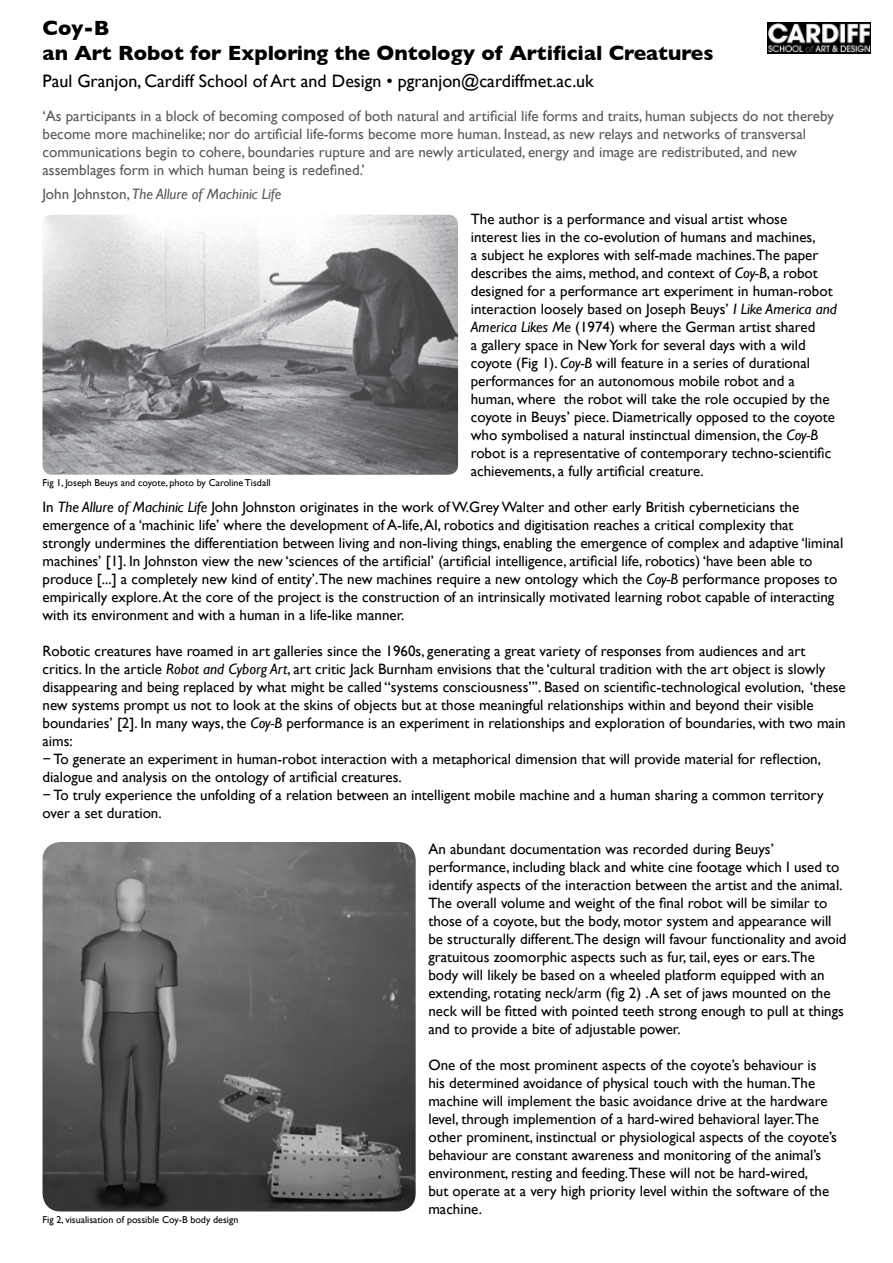
<style>
.page{position:relative;width:893px;height:1263px;background:#fff}
.page>*{position:absolute;margin:0;border:0;box-sizing:border-box;transform-origin:0 0}
.t1{font:700 21px/25.7px "Gill Sans";color:#000}
.t2{font:18px "Gill Sans";color:#000}
.t3{font:15px/18px "Gill Sans";color:#000}
.t4{font:15px/18px "Gill Sans";color:#58595b}
.t5{font:italic 15px "Gill Sans";color:#58595b}
.t6{font:10.05px "Gill Sans";color:#000}
.s1{font-style:normal}
.s2{font-style:italic}
</style>
<div class="page">
<img style="left:43px;top:215px;width:415px;height:260px">
<img style="left:43px;top:842px;width:373px;height:369px">
<div style="left:767px;top:22px;width:104px;height:32px;background:#000"></div>
<img style="left:768px;top:23px;width:103px;height:30px">
<h1 class="t1" style="left:43px;top:15px;width:673px">Coy-B<br>an Art Robot for Exploring the Ontology of Artificial Creatures</h1>
<p class="t2" style="left:43px;top:71px;width:553px">Paul Granjon, Cardiff School of Art and Design • pgranjon@cardiffmet.ac.uk</p>
<p class="t4" style="left:43px;top:107px;width:793px">‘As participants in a block of becoming composed of both natural and artificial life forms and traits, human subjects do not thereby become more machinelike; nor do artificial life-forms become more human. Instead, as new relays and networks of transversal communications begin to cohere, boundaries rupture and are newly articulated, energy and image are redistributed, and new assemblages form in which human being is redefined.’</p>
<p class="t5" style="left:43px;top:186px;width:240px"><span class="s1">John Johnston,</span> The Allure of Machinic Life</p>
<p class="t3" style="left:471px;top:210px;width:368px">The author is a performance and visual artist whose interest lies in the co-evolution of humans and machines,<br>a subject he explores with self-made machines.The paper describes the aims, method, and context of <span class="s2">Coy-B</span>, a robot designed for a performance art experiment in human-robot interaction loosely based on Joseph Beuys’ <span class="s2">I Like America and America Likes Me</span> (1974) where the German artist shared<br>a gallery space in New York for several days with a wild coyote (Fig 1). <span class="s2">Coy-B</span> will feature in a series of durational performances for an autonomous mobile robot and a human, where the robot will take the role occupied by the coyote in Beuys’ piece. Diametrically opposed to the coyote who symbolised a natural instinctual dimension, the <span class="s2">Coy-B </span>robot is a representative of contemporary techno-scientific achievements, a fully artificial creature.</p>
<p class="t3" style="left:43px;top:498px;width:802px">In <span class="s2">The Allure of Machinic Life</span> John Johnston originates in the work of W.Grey Walter and other early British cyberneticians the emergence of a ‘machinic life’ where the development of A-life, AI, robotics and digitisation reaches a critical complexity that strongly undermines the differentiation between living and non-living things, enabling the emergence of complex and adaptive ‘liminal machines’ [1]. In Johnston view the new ‘sciences of the artificial’ (artificial intelligence, artificial life, robotics) ‘have been able to produce [...] a completely new kind of entity’.The new machines require a new ontology which the <span class="s2">Coy-B</span> performance proposes to empirically explore. At the core of the project is the construction of an intrinsically motivated learning robot capable of interacting with its environment and with a human in a life-like manner.</p>
<p class="t3" style="left:43px;top:642px;width:805px">Robotic creatures have roamed in art galleries since the 1960s, generating a great variety of responses from audiences and art critics. In the article <span class="s2">Robot and Cyborg Art</span>, art critic Jack Burnham envisions that the ‘cultural tradition with the art object is slowly disappearing and being replaced by what might be called “systems consciousness”’. Based on scientific-technological evolution, ‘these new systems prompt us not to look at the skins of objects but at those meaningful relationships within and beyond their visible boundaries’ [2]. In many ways, the <span class="s2">Coy-B</span> performance is an experiment in relationships and exploration of boundaries, with two main aims:<br>− To generate an experiment in human-robot interaction with a metaphorical dimension that will provide material for reflection, dialogue and analysis on the ontology of artificial creatures.<br>− To truly experience the unfolding of a relation between an intelligent mobile machine and a human sharing a common territory over a set duration.</p>
<p class="t3" style="left:428px;top:840px;width:420px">An abundant documentation was recorded during Beuys’ performance, including black and white cine footage which I used to identify aspects of the interaction between the artist and the animal.<br>The overall volume and weight of the final robot will be similar to those of a coyote, but the body, motor system and appearance will be structurally different.The design will favour functionality and avoid gratuitous zoomorphic aspects such as fur, tail, eyes or ears.The body will likely be based on a wheeled platform equipped with an extending, rotating neck/arm (fig 2) . A set of jaws mounted on the neck will be fitted with pointed teeth strong enough to pull at things and to provide a bite of adjustable power.</p>
<p class="t3" style="left:428px;top:1056px;width:410px">One of the most prominent aspects of the coyote’s behaviour is<br>his determined avoidance of physical touch with the human.The machine will implement the basic avoidance drive at the hardware level, through implemention of a hard-wired behavioral layer.The other prominent, instinctual or physiological aspects of the coyote’s behaviour are constant awareness and monitoring of the animal’s environment, resting and feeding.These will not be hard-wired,<br>but operate at a very high priority level within the software of the machine.</p>
<p class="t6" style="left:43px;top:1214px;width:197px">Fig 2, visualisation of possible Coy-B body design</p>
<p class="t6" style="left:43px;top:476px;width:230px">Fig 1, Joseph Beuys and coyote, photo by Caroline Tisdall</p>
</div>
